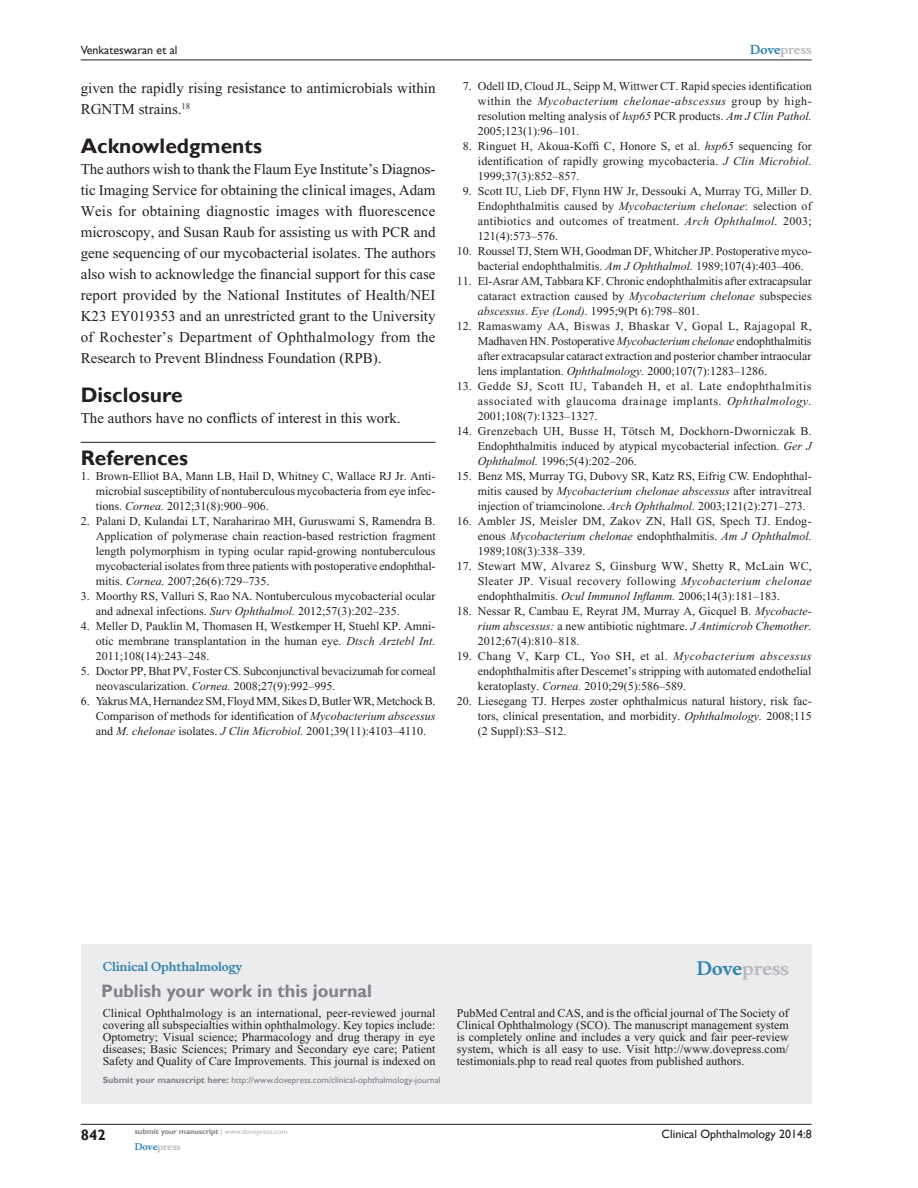
<style>
.page{position:relative;width:918px;height:1188px;background:#fff}
.page>*{position:absolute;margin:0;border:0;box-sizing:border-box;transform-origin:0 0}
.RefH{font:700 21px "Gill Sans";color:#231f20}
.PromBx-H1{font:700 18px "Gill Sans";color:#808285}
.PromBx-Brand{font:700 18px "Musee";color:#b8b9bc}
.TxF{font:15px/21px "Times New Roman";color:#231f20;text-align:justify}
.Tx{font:15px/21px "Times New Roman";color:#231f20}
.t1{font:700 15px "Gill Sans";color:#231f20}
.RefNL2{font:12px/15px "Times New Roman";color:#231f20;text-align:justify}
.PromBx-Tx{font:12px/12px "Times New Roman";color:#231f20;text-align:justify}
.t2{font:12px "Gill Sans";color:#231f20}
.PromBx-JrnlName{font:700 12px "Musee";color:#3485ae}
.t3{font:700 12px "Musee";color:#b8b9bc}
.PromBx-SubmitMssWebA{font:9px "Gill Sans";color:#808285}
.t4{font:700 9px "Musee";color:#b8b9bc}
.t5{font:700 7.5px "Gill Sans";color:#808285}
.s1{font-style:italic}
.s2{color:#3485ae}
.s3{font-weight:700}
.s4{font-weight:400;color:#b8b9bc}
</style>
<div class="page">
<div style="left:81px;top:944px;width:731px;height:159px;background:#ececee"></div>
<hr style="left:81px;top:1124px;width:731px;height:1px;background:#231f20">
<hr style="left:81px;top:60px;width:731px;height:1px;background:#231f20">
<hr style="left:81px;top:442px;width:355px;height:1px;background:#231f20">
<p class="t2" style="left:81px;top:43px;width:98px">Venkateswaran et al</p>
<p class="Tx" style="left:81px;top:77px;width:356px">given the rapidly rising resistance to antimicrobials within<br>RGNTM strains.<sup>18</sup></p>
<h1 class="RefH" style="left:81px;top:133px;width:183px">Acknowledgments</h1>
<p class="TxF" style="left:81px;top:158px;width:356px">The authors wish to thank the Flaum Eye Institute’s Diagnos&shy;tic Imaging Service for obtaining the clinical images, Adam Weis for obtaining diagnostic images with fluorescence microscopy, and Susan Raub for assisting us with PCR and gene sequencing of our mycobacterial isolates. The authors also wish to acknowledge the financial support for this case report provided by the National Institutes of Health/NEI K23 EY019353 and an unrestricted grant to the University of Rochester’s Department of Ophthalmology from the Research to Prevent Blindness Foundation (RPB).</p>
<h1 class="RefH" style="left:81px;top:383px;width:103px">Disclosure</h1>
<p class="TxF" style="left:81px;top:408px;width:321px">The authors have no conflicts of interest in this work.</p>
<p class="RefH" style="left:81px;top:446px;width:109px">References</p>
<p class="RefNL2" style="left:96px;top:469px;width:341px;text-indent:-15px">1. Brown-Elliot BA, Mann LB, Hail D, Whitney C, Wallace RJ Jr. Anti&shy;microbial susceptibility of nontuberculous mycobacteria from eye infec&shy;tions. <span class="s1">Cornea.</span> 2012;31(8):900–906.</p>
<p class="RefNL2" style="left:96px;top:514px;width:342px;text-indent:-15px">2. Palani D, Kulandai LT, Naraharirao MH, Guruswami S, Ramendra B.<br>Application of polymerase chain reaction-based restriction fragment length polymorphism in typing ocular rapid-growing nontuberculous mycobacterial isolates from three patients with postoperative endophthal&shy;mitis. <span class="s1">Cornea.</span> 2007;26(6):729–735.</p>
<p class="RefNL2" style="left:96px;top:589px;width:341px;text-indent:-15px">3. Moorthy RS, Valluri S, Rao NA. Nontuberculous mycobacterial ocular and adnexal infections. <span class="s1">Surv Ophthalmol.</span> 2012;57(3):202–235.</p>
<p class="RefNL2" style="left:96px;top:619px;width:341px;text-indent:-15px">4. Meller D, Pauklin M, Thomasen H, Westkemper H, Stuehl KP. Amni&shy;otic membrane transplantation in the human eye. <span class="s1">Dtsch Arztebl Int.<br></span>2011;108(14):243–248.</p>
<p class="RefNL2" style="left:96px;top:664px;width:342px;text-indent:-15px">5. Doctor PP, Bhat PV, Foster CS. Subconjunctival bevacizumab for corneal neovascularization. <span class="s1">Cornea.</span> 2008;27(9):992–995.</p>
<p class="RefNL2" style="left:96px;top:694px;width:341px;text-indent:-15px">6. Yakrus MA, Hernandez SM, Floydmm , Sikes D, Butler WR, MetchockB.<br>Comparison of methods for identification of <span class="s1">Mycobacterium abscessus </span>and <span class="s1">M. chelonae</span> isolates. <span class="s1">J Clin Microbiol.</span> 2001;39(11):4103–4110.</p>
<p class="t3" style="left:750px;top:43px;width:63px"><span class="s2">Dove</span>press</p>
<p class="RefNL2" style="left:478px;top:79px;width:335px;text-indent:-15px">7. Odell ID, Cloud JL, Seipp M, Wittwer CT. Rapid species identification within the <span class="s1">Mycobacterium chelonae-abscessus</span> group by high&shy;resolution melting analysis of <span class="s1">hsp65</span> PCR products. <span class="s1">Am J Clin Pathol.<br></span>2005;123(1):96–101.</p>
<p class="RefNL2" style="left:478px;top:139px;width:335px;text-indent:-15px">8. Ringuet H, Akoua-Koffi C, Honore S, et al. <span class="s1">hsp65</span> sequencing for identification of rapidly growing mycobacteria. <span class="s1">J Clin Microbiol.<br></span>1999;37(3):852–857.</p>
<p class="RefNL2" style="left:478px;top:184px;width:335px;text-indent:-15px">9. Scott IU, Lieb DF, Flynn HW Jr, Dessouki A, Murray TG, Miller D.<br>Endophthalmitis caused by <span class="s1">Mycobacterium chelonae</span>: selection of antibiotics and outcomes of treatment. <span class="s1">Arch Ophthalmol.</span> 2003; 121(4):573–576.</p>
<p class="RefNL2" style="left:478px;top:244px;width:335px;text-indent:-21px">10. Roussel TJ, Stern WH, Goodman DF, Whitcher JP. Postoperative myco&shy;bacterial endophthalmitis. <span class="s1">Am J Ophthalmol.</span> 1989;107(4):403–406.</p>
<p class="RefNL2" style="left:478px;top:274px;width:335px;text-indent:-21px">11. El-Asrar AM, Tabbara KF. Chronic endophthalmitis after extracapsular cataract extraction caused by <span class="s1">Mycobacterium chelonae</span> subspecies <span class="s1">abscessus</span>. <span class="s1">Eye (Lond)</span>. 1995;9(Pt 6):798–801.</p>
<p class="RefNL2" style="left:478px;top:319px;width:335px;text-indent:-21px">12. Ramaswamy AA, Biswas J, Bhaskar V, Gopal L, Rajagopal R, Madhaven HN. Postoperative <span class="s1">Mycobacterium chelonae</span> endophthalmitis after extracapsular cataract extraction and posterior chamber intraocular lens implantation. <span class="s1">Ophthalmology.</span> 2000;107(7):1283–1286.</p>
<p class="RefNL2" style="left:478px;top:379px;width:335px;text-indent:-21px">13. Gedde SJ, Scott IU, Tabandeh H, et al. Late endophthalmitis associated with glaucoma drainage implants. <span class="s1">Ophthalmology.<br></span>2001;108(7):1323–1327.</p>
<p class="RefNL2" style="left:478px;top:424px;width:335px;text-indent:-21px">14. Grenzebach UH, Busse H, Tötsch M, Dockhorn-Dworniczak B.<br>Endophthalmitis induced by atypical mycobacterial infection. <span class="s1">Ger J Ophthalmol.</span> 1996;5(4):202–206.</p>
<p class="RefNL2" style="left:478px;top:469px;width:335px;text-indent:-21px">15. Benz MS, Murray TG, Dubovy SR, Katz RS, Eifrig CW. Endophthal&shy;mitis caused by <span class="s1">Mycobacterium chelonae abscessus</span> after intravitreal injection of triamcinolone. <span class="s1">Arch Ophthalmol.</span> 2003;121(2):271–273.</p>
<p class="RefNL2" style="left:478px;top:514px;width:335px;text-indent:-21px">16. Ambler JS, Meisler DM, Zakov ZN, Hall GS, Spech TJ. Endog&shy;enous <span class="s1">Mycobacterium chelonae</span> endophthalmitis. <span class="s1">Am J Ophthalmol.<br></span>1989;108(3):338–339.</p>
<p class="RefNL2" style="left:478px;top:559px;width:336px;text-indent:-21px">17. Stewart MW, Alvarez S, Ginsburg WW, Shetty R, McLain WC, Sleater JP. Visual recovery following <span class="s1">Mycobacterium chelonae </span>endophthalmitis. <span class="s1">Ocul Immunol Inflamm.</span> 2006;14(3):181–183.</p>
<p class="RefNL2" style="left:478px;top:604px;width:335px;text-indent:-21px">18. Nessar R, Cambau E, Reyrat JM, Murray A, Gicquel B. <span class="s1">Mycobacte&shy;rium abscessus:</span> a new antibiotic nightmare. <span class="s1">J Antimicrob Chemother.<br></span>2012;67(4):810–818.</p>
<p class="RefNL2" style="left:478px;top:649px;width:335px;text-indent:-21px">19. Chang V, Karp CL, Yoo SH, et al. <span class="s1">Mycobacterium abscessus </span>endophthalmitis after Descemet’s stripping with automated endothelial keratoplasty. <span class="s1">Cornea.</span> 2010;29(5):586–589.</p>
<p class="RefNL2" style="left:478px;top:694px;width:335px;text-indent:-21px">20. Liesegang TJ. Herpes zoster ophthalmicus natural history, risk fac&shy;tors, clinical presentation, and morbidity. <span class="s1">Ophthalmology.</span> 2008;115 (2 Suppl):S3–S12.</p>
<p class="PromBx-JrnlName" style="left:103px;top:959px;width:141px">Clinical Ophthalmology</p>
<p class="PromBx-H1" style="left:101px;top:980px;width:272px">Publish your work in this journal</p>
<p class="PromBx-Brand" style="left:697px;top:958px;width:94px"><span class="s2">Dove</span>press</p>
<p class="PromBx-Tx" style="left:103px;top:1007px;width:334px">Clinical Ophthalmology is an international, peer-reviewed journal covering all subspecialties within ophthalmology. Key topics include:<br>Optometry; Visual science; Pharmacology and drug therapy in eye diseases; Basic Sciences; Primary and Secondary eye care; Patient Safety and Quality of Care Improvements. This journal is indexed on</p>
<p class="PromBx-Tx" style="left:457px;top:1007px;width:333px">PubMed Central and CAS, and is the official journal of The Society of Clinical Ophthalmology (SCO). The manuscript management system is completely online and includes a very quick and fair peer-review system, which is all easy to use. Visit http://www.dovepress.com/ testimonials.php to read real quotes from published authors.</p>
<p class="PromBx-SubmitMssWebA" style="left:103px;top:1075px;width:339px"><span class="s3">Submit your manuscript here:</span> http://www.dovepress.com/clinical-ophthalmology-journal</p>
<p class="t1" style="left:81px;top:1126px;width:26px">842</p>
<p class="t5" style="left:135px;top:1127px;width:154px">submit your manuscript <span class="s4">| www.dovepress.com</span></p>
<p class="t4" style="left:135px;top:1141px;width:48px"><span class="s2">Dove</span>press</p>
<p class="t2" style="left:662px;top:1127px;width:152px">Clinical Ophthalmology 2014:8</p>
</div>
